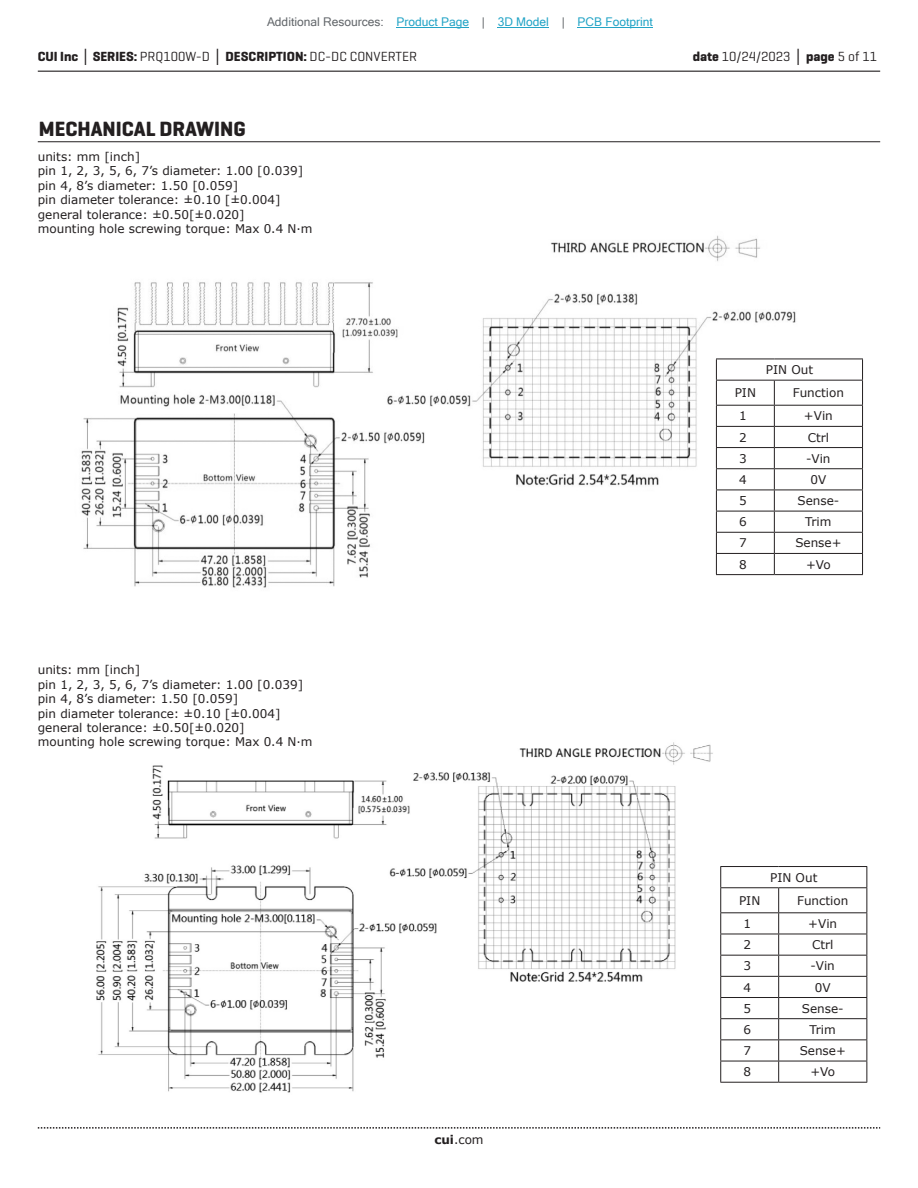
<style>
.page{position:relative;width:918px;height:1188px;background:#fff}
.page>*{position:absolute;margin:0;border:0;box-sizing:border-box;transform-origin:0 0}
.t1{font:700 21px "Geogrotesque";color:#231f20}
.t2{font:700 13.5px "Geogrotesque";color:#231f20}
.t3{font:13.5px "Geogrotesque";color:#231f20}
.t4{font:12px/14.4px "Verdana";color:#231f20}
.t5{font:12px "Microsoft Sans Serif";color:#23a4c6}
.s1{color:#63676b}
.s2{font-family:"Verdana"}
.s3{font-weight:400}
.s4{font-weight:700}
.s5{font-family:"Verdana";font-weight:700}
</style>
<div class="page">
<hr style="left:38px;top:71px;width:842px;height:1px;background:#231f20">
<svg style="left:38px;top:1127px;width:842px;height:2px"></svg>
<hr style="left:38px;top:141px;width:842px;height:1px;background:#231f20">
<img style="left:81px;top:235px;width:734px;height:353px">
<hr style="left:716px;top:359px;width:58px;height:1px;background:#231f20">
<hr style="left:774px;top:359px;width:89px;height:1px;background:#231f20">
<hr style="left:716px;top:380px;width:58px;height:1px;background:#231f20">
<hr style="left:774px;top:380px;width:89px;height:1px;background:#231f20">
<hr style="left:716px;top:405px;width:58px;height:1px;background:#231f20">
<hr style="left:774px;top:405px;width:89px;height:1px;background:#231f20">
<hr style="left:716px;top:426px;width:58px;height:1px;background:#231f20">
<hr style="left:716px;top:447px;width:58px;height:1px;background:#231f20">
<hr style="left:716px;top:468px;width:58px;height:1px;background:#231f20">
<hr style="left:716px;top:490px;width:58px;height:1px;background:#231f20">
<hr style="left:716px;top:511px;width:58px;height:1px;background:#231f20">
<hr style="left:716px;top:532px;width:58px;height:1px;background:#231f20">
<hr style="left:716px;top:553px;width:58px;height:1px;background:#231f20">
<hr style="left:716px;top:574px;width:58px;height:1px;background:#231f20">
<hr style="left:774px;top:426px;width:89px;height:1px;background:#231f20">
<hr style="left:774px;top:447px;width:89px;height:1px;background:#231f20">
<hr style="left:774px;top:468px;width:89px;height:1px;background:#231f20">
<hr style="left:774px;top:490px;width:89px;height:1px;background:#231f20">
<hr style="left:774px;top:511px;width:89px;height:1px;background:#231f20">
<hr style="left:774px;top:532px;width:89px;height:1px;background:#231f20">
<hr style="left:774px;top:553px;width:89px;height:1px;background:#231f20">
<svg style="left:862px;top:359px;width:1px;height:215px"></svg>
<hr style="left:774px;top:574px;width:89px;height:1px;background:#231f20">
<svg style="left:716px;top:359px;width:1px;height:215px"></svg>
<svg style="left:774px;top:381px;width:1px;height:193px"></svg>
<img style="left:96px;top:742px;width:637px;height:351px">
<hr style="left:720px;top:866px;width:59px;height:1px;background:#231f20">
<hr style="left:779px;top:866px;width:88px;height:1px;background:#231f20">
<hr style="left:720px;top:887px;width:59px;height:1px;background:#231f20">
<hr style="left:779px;top:887px;width:88px;height:1px;background:#231f20">
<hr style="left:720px;top:912px;width:59px;height:1px;background:#231f20">
<hr style="left:779px;top:912px;width:88px;height:1px;background:#231f20">
<hr style="left:720px;top:934px;width:59px;height:1px;background:#231f20">
<hr style="left:720px;top:955px;width:59px;height:1px;background:#231f20">
<hr style="left:720px;top:976px;width:59px;height:1px;background:#231f20">
<hr style="left:720px;top:997px;width:59px;height:1px;background:#231f20">
<hr style="left:720px;top:1018px;width:59px;height:1px;background:#231f20">
<hr style="left:720px;top:1039px;width:59px;height:1px;background:#231f20">
<hr style="left:720px;top:1061px;width:59px;height:1px;background:#231f20">
<hr style="left:720px;top:1082px;width:59px;height:1px;background:#231f20">
<hr style="left:779px;top:934px;width:88px;height:1px;background:#231f20">
<hr style="left:779px;top:955px;width:88px;height:1px;background:#231f20">
<hr style="left:779px;top:976px;width:88px;height:1px;background:#231f20">
<hr style="left:779px;top:997px;width:88px;height:1px;background:#231f20">
<hr style="left:779px;top:1018px;width:88px;height:1px;background:#231f20">
<hr style="left:779px;top:1039px;width:88px;height:1px;background:#231f20">
<hr style="left:779px;top:1061px;width:88px;height:1px;background:#231f20">
<svg style="left:866px;top:867px;width:1px;height:215px"></svg>
<hr style="left:779px;top:1082px;width:88px;height:1px;background:#231f20">
<svg style="left:720px;top:867px;width:1px;height:215px"></svg>
<svg style="left:778px;top:888px;width:1px;height:194px"></svg>
<hr style="left:397px;top:27px;width:72px;height:1px;background:#23a4c6">
<hr style="left:498px;top:27px;width:51px;height:1px;background:#23a4c6">
<hr style="left:578px;top:27px;width:75px;height:1px;background:#23a4c6">
<p class="t5" style="left:267px;top:15px;width:387px"><span class="s1">Additional Resources:</span> Product Page <span class="s1">|</span> 3D Model <span class="s1">|</span> PCB Footprint</p>
<p class="t2" style="left:38px;top:48px;width:381px">CUI Inc <span class="s2">│</span> SERIES: <span class="s3">PRQ100W-D</span> <span class="s2">│</span> DESCRIPTION: <span class="s3">DC-DC CONVERTER</span></p>
<p class="t3" style="left:693px;top:48px;width:186px"><span class="s4">date</span> 10/24/2023 <span class="s5">│</span> <span class="s4">page</span> 5 of 11</p>
<h1 class="t1" style="left:39px;top:116px;width:208px">MECHANICAL DRAWING</h1>
<p class="t4" style="left:38px;top:149px;width:276px">units: mm [inch]<br>pin 1, 2, 3, 5, 6, 7’s diameter: 1.00 [0.039] pin 4, 8’s diameter: 1.50 [0.059]<br>pin diameter tolerance: ±0.10 [±0.004] general tolerance: ±0.50[±0.020]<br>mounting hole screwing torque: Max 0.4 N·m</p>
<p class="t4" style="left:38px;top:663px;width:276px">units: mm [inch]<br>pin 1, 2, 3, 5, 6, 7’s diameter: 1.00 [0.039] pin 4, 8’s diameter: 1.50 [0.059]<br>pin diameter tolerance: ±0.10 [±0.004] general tolerance: ±0.50[±0.020]<br>mounting hole screwing torque: Max 0.4 N·m</p>
<p class="t4" style="left:434px;top:1132px;width:51px"><span class="s4">cui</span>.com</p>
<p class="t4" style="left:766px;top:362px;width:49px">PIN Out</p>
<p class="t4" style="left:735px;top:386px;width:23px">PIN</p>
<p class="t4" style="left:793px;top:386px;width:53px">Function</p>
<p class="t4" style="left:739px;top:409px;width:9px">1</p>
<p class="t4" style="left:804px;top:409px;width:30px">+Vin</p>
<p class="t4" style="left:739px;top:430px;width:9px">2</p>
<p class="t4" style="left:808px;top:430px;width:23px">Ctrl</p>
<p class="t4" style="left:739px;top:451px;width:9px">3</p>
<p class="t4" style="left:806px;top:451px;width:26px">-Vin</p>
<p class="t4" style="left:739px;top:472px;width:9px">4</p>
<p class="t4" style="left:811px;top:472px;width:17px">0V</p>
<p class="t4" style="left:739px;top:493px;width:9px">5</p>
<p class="t4" style="left:798px;top:493px;width:43px">Sense-</p>
<p class="t4" style="left:739px;top:515px;width:9px">6</p>
<p class="t4" style="left:805px;top:515px;width:28px">Trim</p>
<p class="t4" style="left:739px;top:536px;width:9px">7</p>
<p class="t4" style="left:795px;top:536px;width:48px">Sense+</p>
<p class="t4" style="left:739px;top:557px;width:9px">8</p>
<p class="t4" style="left:806px;top:557px;width:26px">+Vo</p>
<p class="t4" style="left:770px;top:870px;width:49px">PIN Out</p>
<p class="t4" style="left:739px;top:893px;width:23px">PIN</p>
<p class="t4" style="left:797px;top:893px;width:53px">Function</p>
<p class="t4" style="left:743px;top:916px;width:9px">1</p>
<p class="t4" style="left:808px;top:916px;width:30px">+Vin</p>
<p class="t4" style="left:743px;top:937px;width:9px">2</p>
<p class="t4" style="left:812px;top:937px;width:23px">Ctrl</p>
<p class="t4" style="left:743px;top:959px;width:9px">3</p>
<p class="t4" style="left:811px;top:959px;width:26px">-Vin</p>
<p class="t4" style="left:743px;top:980px;width:9px">4</p>
<p class="t4" style="left:815px;top:980px;width:17px">0V</p>
<p class="t4" style="left:743px;top:1001px;width:9px">5</p>
<p class="t4" style="left:802px;top:1001px;width:43px">Sense-</p>
<p class="t4" style="left:743px;top:1022px;width:9px">6</p>
<p class="t4" style="left:810px;top:1022px;width:28px">Trim</p>
<p class="t4" style="left:743px;top:1043px;width:9px">7</p>
<p class="t4" style="left:800px;top:1043px;width:48px">Sense+</p>
<p class="t4" style="left:743px;top:1065px;width:9px">8</p>
<p class="t4" style="left:810px;top:1065px;width:26px">+Vo</p>
</div>
